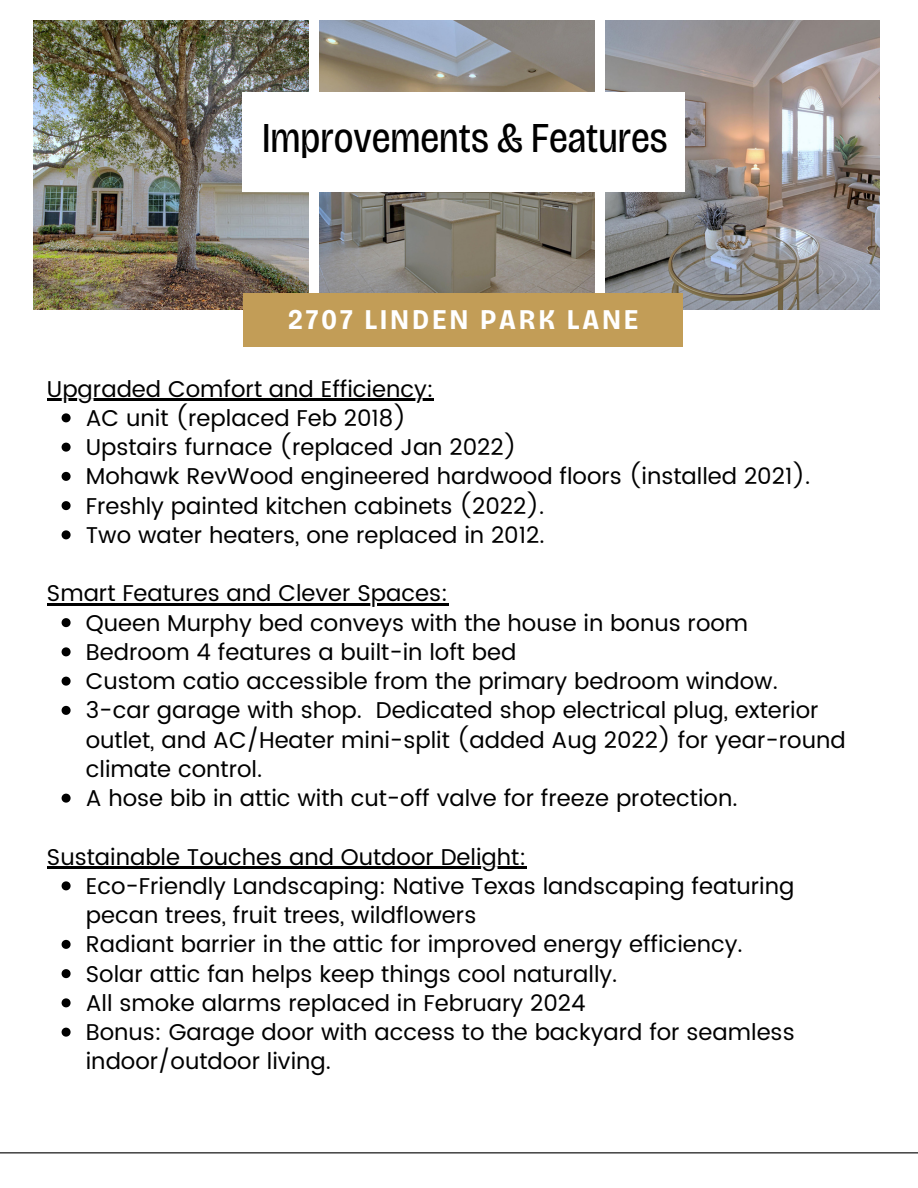
<style>
.page{position:relative;width:918px;height:1188px;background:#fff}
.page>*{position:absolute;margin:0;border:0;box-sizing:border-box;transform-origin:0 0}
.t1{font:semi-condensed 42.45px "Bricolage Grotesque 36 pt";color:#000}
.t2{font:700 semi-condensed 28.5px "Bricolage Grotesque";letter-spacing:.1em;color:#fff}
.t3{font:22.8px/29.2px "Poppins";color:#000}
</style>
<div class="page">
<hr style="left:47px;top:399px;width:387px;height:2px;background:#000">
<svg style="left:62px;top:413px;width:9px;height:9px"></svg>
<svg style="left:62px;top:443px;width:9px;height:9px"></svg>
<svg style="left:62px;top:472px;width:9px;height:9px"></svg>
<svg style="left:62px;top:501px;width:9px;height:9px"></svg>
<svg style="left:62px;top:530px;width:9px;height:9px"></svg>
<hr style="left:47px;top:604px;width:401px;height:2px;background:#000">
<svg style="left:62px;top:618px;width:9px;height:9px"></svg>
<svg style="left:62px;top:647px;width:9px;height:9px"></svg>
<svg style="left:62px;top:677px;width:9px;height:9px"></svg>
<svg style="left:62px;top:706px;width:9px;height:9px"></svg>
<svg style="left:62px;top:794px;width:9px;height:9px"></svg>
<hr style="left:47px;top:867px;width:479px;height:2px;background:#000">
<svg style="left:62px;top:881px;width:9px;height:9px"></svg>
<svg style="left:62px;top:940px;width:9px;height:9px"></svg>
<svg style="left:62px;top:969px;width:9px;height:9px"></svg>
<svg style="left:62px;top:998px;width:9px;height:9px"></svg>
<svg style="left:62px;top:1028px;width:9px;height:9px"></svg>
<img style="left:34px;top:20px;width:274px;height:289px">
<img style="left:320px;top:20px;width:274px;height:273px">
<img style="left:605px;top:20px;width:275px;height:289px">
<div style="left:242px;top:92px;width:443px;height:100px;background:#fff"></div>
<div style="left:244px;top:293px;width:439px;height:54px;background:#c29d57"></div>
<hr style="left:0;top:1152px;width:918px;height:1px;background:#000">
<p class="t1" style="left:262px;top:112px;width:407px">Improvements &amp; Features</p>
<p class="t2" style="left:288px;top:303px;width:352px">2707 LINDEN PARK LANE</p>
<h1 class="t3" style="left:47px;top:374px;width:388px">Upgraded Comfort and Efficiency:</h1>
<h2 class="t3" style="left:86px;top:403px;width:322px">AC unit (replaced Feb 2018)</h2>
<p class="t3" style="left:86px;top:433px;width:432px">Upstairs furnace (replaced Jan 2022)</p>
<p class="t3" style="left:86px;top:462px;width:726px">Mohawk RevWood engineered hardwood floors (installed 2021).</p>
<p class="t3" style="left:86px;top:491px;width:460px">Freshly painted kitchen cabinets (2022).</p>
<p class="t3" style="left:86px;top:520px;width:460px">Two water heaters, one replaced in 2012.</p>
<p class="t3" style="left:47px;top:579px;width:403px">Smart Features and Clever Spaces:</p>
<p class="t3" style="left:86px;top:608px;width:664px">Queen Murphy bed conveys with the house in bonus room</p>
<p class="t3" style="left:86px;top:637px;width:432px">Bedroom 4 features a built-in loft bed</p>
<p class="t3" style="left:86px;top:667px;width:694px">Custom catio accessible from the primary bedroom window.</p>
<p class="t3" style="left:86px;top:696px;width:761px">3-car garage with shop. Dedicated shop electrical plug, exterior outlet, and AC/Heater mini-split (added Aug 2022) for year-round climate control.</p>
<p class="t3" style="left:86px;top:784px;width:653px">A hose bib in attic with cut-off valve for freeze protection.</p>
<p class="t3" style="left:47px;top:842px;width:481px">Sustainable Touches and Outdoor Delight:</p>
<p class="t3" style="left:86px;top:871px;width:710px">Eco-Friendly Landscaping: Native Texas landscaping featuring pecan trees, fruit trees, wildflowers</p>
<p class="t3" style="left:86px;top:930px;width:658px">Radiant barrier in the attic for improved energy efficiency.</p>
<p class="t3" style="left:86px;top:959px;width:533px">Solar attic fan helps keep things cool naturally.</p>
<p class="t3" style="left:86px;top:988px;width:501px">All smoke alarms replaced in February 2024</p>
<p class="t3" style="left:86px;top:1018px;width:710px">Bonus: Garage door with access to the backyard for seamless indoor/outdoor living.</p>
</div>
